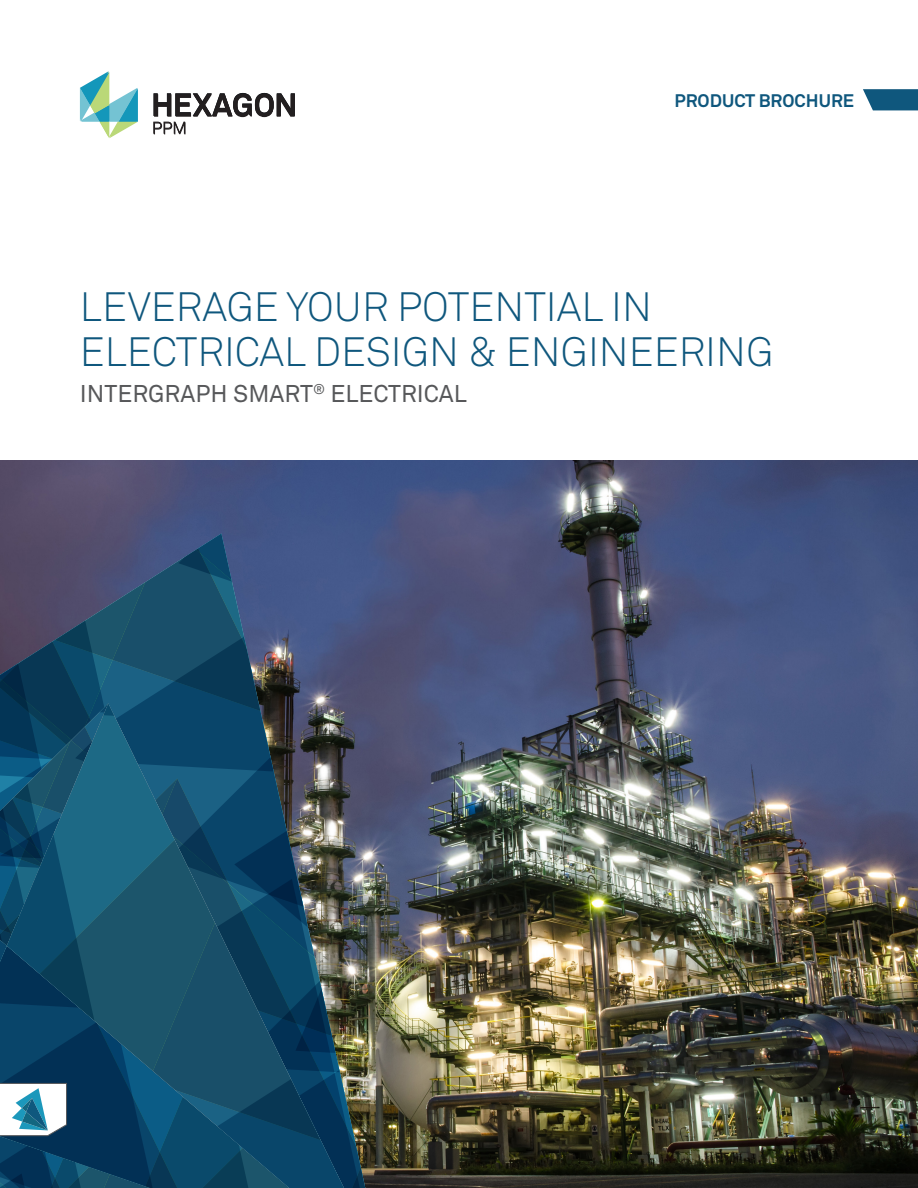
<style>
.page{position:relative;width:918px;height:1188px;background:#fff}
.page>*{position:absolute;margin:0;border:0;box-sizing:border-box;transform-origin:0 0}
.Cover_Title{font:40.5px/45px "Akkurat Light Pro";color:#0f577d}
.Cover_Subtitle{font:24px "Akkurat Pro";color:#57585a}
.Document_Type_Name{font:700 18px "Akkurat Pro";color:#0f577d}
</style>
<div class="page">
<img style="left:0;top:460px;width:918px;height:728px">
<svg style="left:0;top:534px;width:365px;height:654px;background:#234f6a"></svg>
<svg style="left:863px;top:89px;width:55px;height:21px"></svg>
<svg style="left:80px;top:71px;width:58px;height:67px"></svg>
<svg style="left:153px;top:93px;width:142px;height:41px"></svg>
<p class="Document_Type_Name" style="left:675px;top:89px;width:181px">PRODUCT BROCHURE</p>
<p class="Cover_Title" style="left:80px;top:285px;width:695px">LEVERAGE YOUR POTENTIAL IN<br>ELECTRICAL DESIGN &amp; ENGINEERING</p>
<p class="Cover_Subtitle" style="left:80px;top:379px;width:388px">INTERGRAPH SMART<sup>®</sup> ELECTRICAL</p>
</div>
